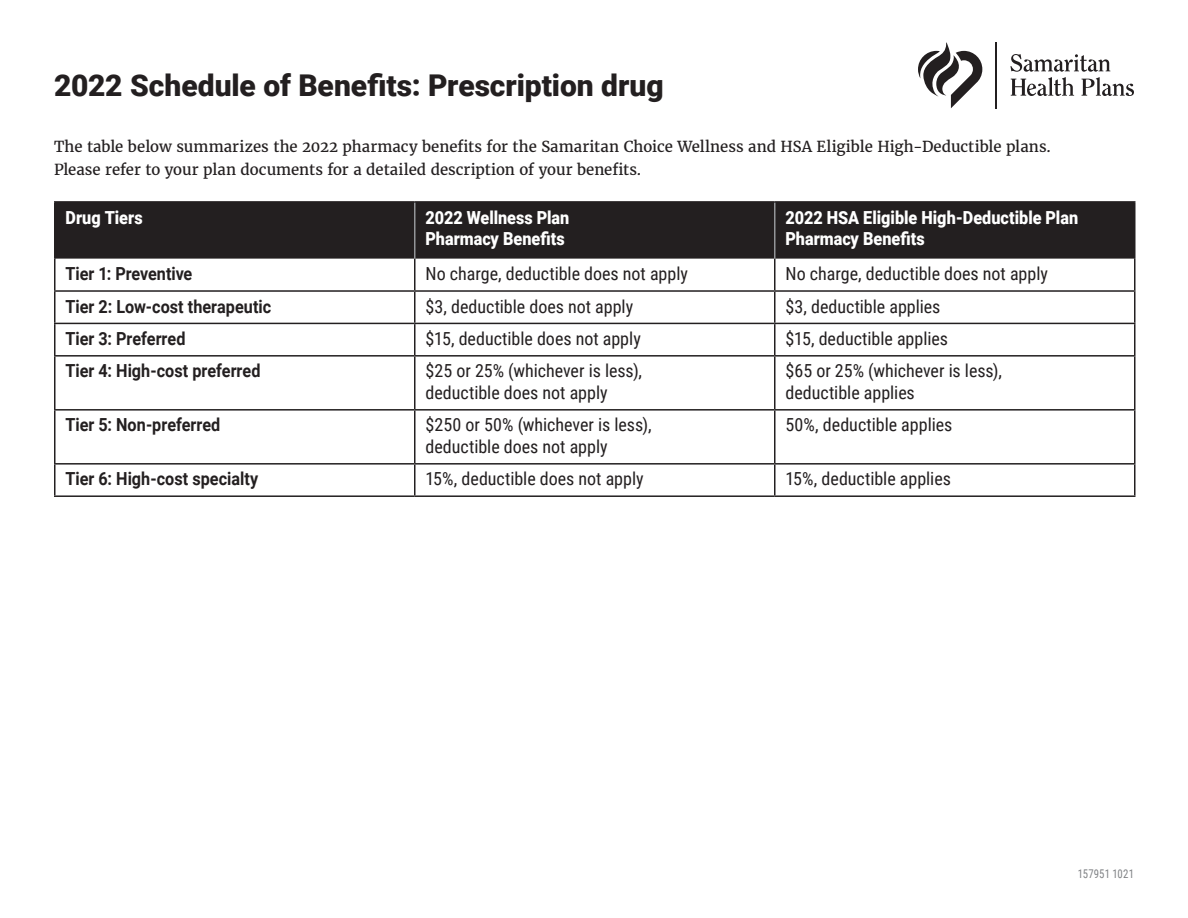
<style>
.page{position:relative;width:1188px;height:918px;background:#fff}
.page>*{position:absolute;margin:0;border:0;box-sizing:border-box;transform-origin:0 0}
.t1{font:900 30px "Roboto";letter-spacing:-.005em;color:#231f20}
.Table_Text{font:18px/21.6px "Roboto Condensed";color:#231f20}
.Table_Header{font:700 18px "Roboto";color:#231f20;scale:.9 1}
.Table_Header-2{font:900 18px/21.6px "Roboto";color:#fff;scale:.9 1}
.Body_Text{font:15px/22.5px "Merriweather";color:#231f20}
.Table_Header-3{font:12px "Roboto Condensed";letter-spacing:.01em;color:#808285;scale:.9 1}
</style>
<div class="page">
<div style="left:56px;top:203px;width:1078px;height:56px;background:#231f20"></div>
<hr style="left:54px;top:259px;width:2px;height:31px;background:#231f20">
<hr style="left:414px;top:259px;width:2px;height:31px;background:#231f20">
<hr style="left:774px;top:259px;width:2px;height:31px;background:#231f20">
<hr style="left:1134px;top:259px;width:2px;height:31px;background:#231f20">
<hr style="left:54px;top:290px;width:361px;height:2px;background:#231f20">
<hr style="left:54px;top:292px;width:2px;height:31px;background:#231f20">
<hr style="left:415px;top:290px;width:360px;height:2px;background:#231f20">
<hr style="left:414px;top:292px;width:2px;height:31px;background:#231f20">
<hr style="left:775px;top:290px;width:361px;height:2px;background:#231f20">
<hr style="left:774px;top:292px;width:2px;height:31px;background:#231f20">
<hr style="left:1134px;top:292px;width:2px;height:31px;background:#231f20">
<hr style="left:54px;top:323px;width:361px;height:1px;background:#231f20">
<hr style="left:54px;top:324px;width:2px;height:31px;background:#231f20">
<hr style="left:415px;top:323px;width:360px;height:1px;background:#231f20">
<hr style="left:414px;top:324px;width:2px;height:31px;background:#231f20">
<hr style="left:775px;top:323px;width:361px;height:1px;background:#231f20">
<hr style="left:774px;top:324px;width:2px;height:31px;background:#231f20">
<hr style="left:1134px;top:324px;width:2px;height:31px;background:#231f20">
<hr style="left:54px;top:355px;width:361px;height:2px;background:#231f20">
<hr style="left:54px;top:357px;width:2px;height:52px;background:#231f20">
<hr style="left:415px;top:355px;width:360px;height:2px;background:#231f20">
<hr style="left:414px;top:357px;width:2px;height:52px;background:#231f20">
<hr style="left:775px;top:355px;width:361px;height:2px;background:#231f20">
<hr style="left:774px;top:357px;width:2px;height:52px;background:#231f20">
<hr style="left:1134px;top:357px;width:2px;height:52px;background:#231f20">
<hr style="left:54px;top:409px;width:361px;height:2px;background:#231f20">
<hr style="left:54px;top:411px;width:2px;height:52px;background:#231f20">
<hr style="left:415px;top:409px;width:360px;height:2px;background:#231f20">
<hr style="left:414px;top:411px;width:2px;height:52px;background:#231f20">
<hr style="left:775px;top:409px;width:361px;height:2px;background:#231f20">
<hr style="left:774px;top:411px;width:2px;height:52px;background:#231f20">
<hr style="left:1134px;top:411px;width:2px;height:52px;background:#231f20">
<hr style="left:54px;top:463px;width:361px;height:2px;background:#231f20">
<hr style="left:54px;top:465px;width:2px;height:30px;background:#231f20">
<hr style="left:415px;top:463px;width:360px;height:2px;background:#231f20">
<hr style="left:414px;top:465px;width:2px;height:30px;background:#231f20">
<hr style="left:775px;top:463px;width:361px;height:2px;background:#231f20">
<hr style="left:774px;top:465px;width:2px;height:30px;background:#231f20">
<hr style="left:1134px;top:465px;width:2px;height:30px;background:#231f20">
<hr style="left:54px;top:495px;width:361px;height:2px;background:#231f20">
<hr style="left:415px;top:495px;width:360px;height:2px;background:#231f20">
<hr style="left:775px;top:495px;width:361px;height:2px;background:#231f20">
<hr style="left:54px;top:201px;width:361px;height:2px;background:#231f20">
<hr style="left:54px;top:203px;width:2px;height:56px;background:#231f20">
<hr style="left:415px;top:201px;width:360px;height:2px;background:#231f20">
<hr style="left:775px;top:201px;width:361px;height:2px;background:#231f20">
<hr style="left:1134px;top:203px;width:2px;height:56px;background:#231f20">
<hr style="left:414px;top:203px;width:2px;height:56px;background:#939598">
<hr style="left:774px;top:203px;width:2px;height:56px;background:#939598">
<hr style="left:996px;top:42px;width:1px;height:66px;background:#231f20">
<svg style="left:1010px;top:54px;width:124px;height:42px"></svg>
<svg style="left:918px;top:42px;width:64px;height:66px"></svg>
<h1 class="t1" style="left:54px;top:64px;width:611px">2022 Schedule of Benefits: Prescription drug</h1>
<p class="Body_Text" style="left:54px;top:135px;width:999px">The table below summarizes the 2022 pharmacy benefits for the Samaritan Choice Wellness and HSA Eligible High-Deductible plans.<br>Please refer to your plan documents for a detailed description of your benefits.</p>
<p class="Table_Header-2" style="left:66px;top:206px;width:87px">Drug Tiers</p>
<p class="Table_Header-2" style="left:426px;top:206px;width:161px">2022 Wellness Plan<br>Pharmacy Benefits</p>
<p class="Table_Header-2" style="left:786px;top:206px;width:327px">2022 HSA Eligible High-Deductible Plan<br>Pharmacy Benefits</p>
<p class="Table_Header" style="left:66px;top:261px;width:142px">Tier 1: Preventive</p>
<p class="Table_Text" style="left:426px;top:262px;width:264px">No charge, deductible does not apply</p>
<p class="Table_Text" style="left:786px;top:262px;width:264px">No charge, deductible does not apply</p>
<p class="Table_Header" style="left:66px;top:294px;width:230px">Tier 2: Low-cost therapeutic</p>
<p class="Table_Text" style="left:426px;top:295px;width:209px">$3, deductible does not apply</p>
<p class="Table_Text" style="left:786px;top:295px;width:156px">$3, deductible applies</p>
<p class="Table_Header" style="left:66px;top:326px;width:135px">Tier 3: Preferred</p>
<p class="Table_Text" style="left:426px;top:327px;width:217px">$15, deductible does not apply</p>
<p class="Table_Text" style="left:786px;top:327px;width:164px">$15, deductible applies</p>
<p class="Table_Header" style="left:66px;top:358px;width:218px">Tier 4: High-cost preferred</p>
<p class="Table_Text" style="left:426px;top:360px;width:218px">$25 or 25% (whichever is less), deductible does not apply</p>
<p class="Table_Text" style="left:786px;top:360px;width:218px">$65 or 25% (whichever is less), deductible applies</p>
<p class="Table_Header" style="left:66px;top:412px;width:174px">Tier 5: Non-preferred</p>
<p class="Table_Text" style="left:426px;top:414px;width:227px">$250 or 50% (whichever is less), deductible does not apply</p>
<p class="Table_Text" style="left:786px;top:414px;width:168px">50%, deductible applies</p>
<p class="Table_Header" style="left:66px;top:466px;width:216px">Tier 6: High-cost specialty</p>
<p class="Table_Text" style="left:426px;top:468px;width:220px">15%, deductible does not apply</p>
<p class="Table_Text" style="left:786px;top:468px;width:167px">15%, deductible applies</p>
<p class="Table_Header-3" style="left:1078px;top:865px;width:64px">157951 1021</p>
</div>
